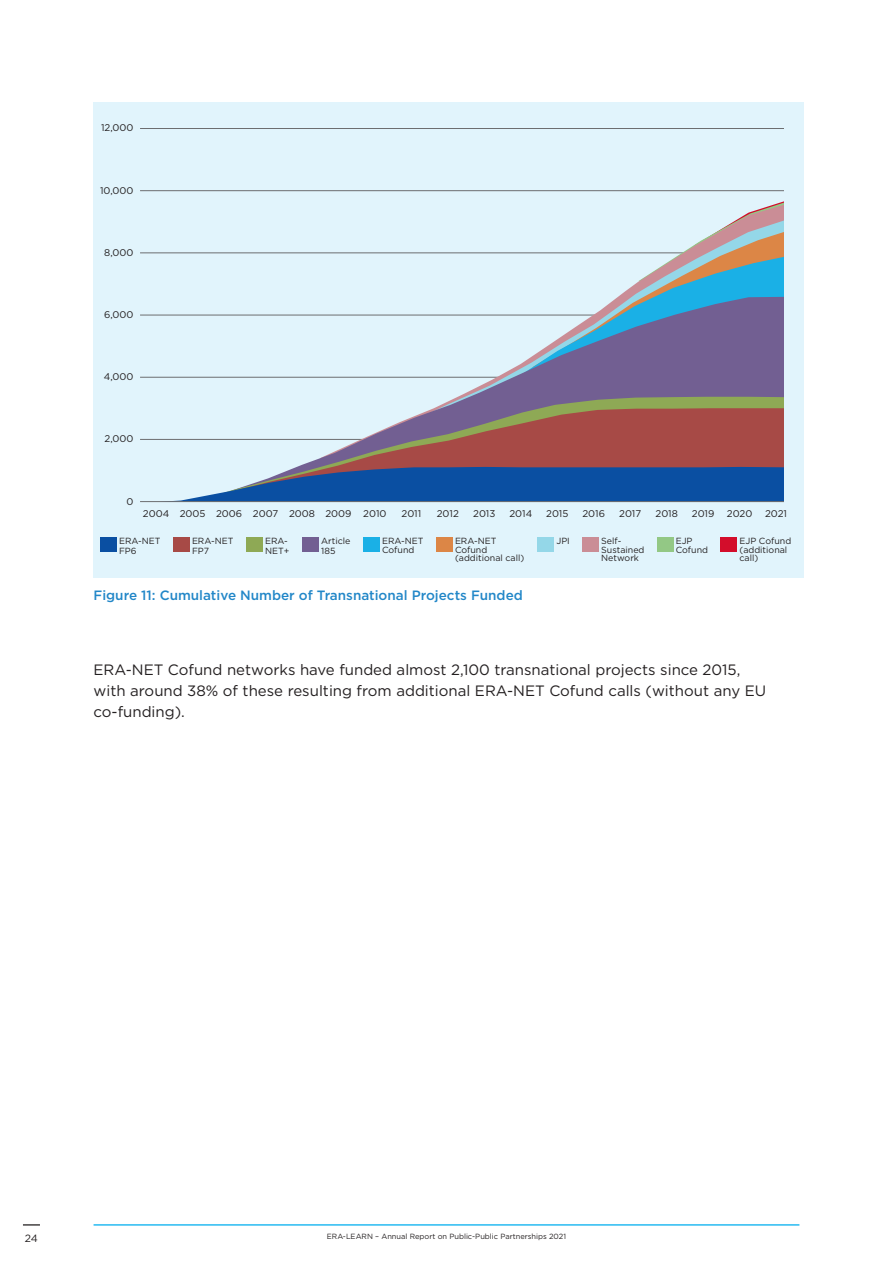
<style>
.page{position:relative;width:893px;height:1263px;background:#fff}
.page>*{position:absolute;margin:0;border:0;box-sizing:border-box;transform-origin:0 0}
.BODY_TEXT{font:15px/21px "Gotham";color:#231f20}
.ERA_Fig_Head{font:500 13.5px "Gotham";color:#2287c8}
.t1{font:10.5px "Gotham";color:#231f20}
.CHART_TEXT{font:9.75px "Gotham";color:#231f20}
.CHART_TEXT-2{font:8.85px/8.4px "Gotham";color:#231f20}
.t2{font:7.5px "Gotham";color:#231f20}
</style>
<div class="page">
<svg style="left:23px;top:1224px;width:17px;height:1px"></svg>
<hr style="left:94px;top:1224px;width:705px;height:1px;background:#00aeef">
<div style="left:94px;top:102px;width:710px;height:476px;background:#e1f4fc"></div>
<hr style="left:140px;top:128px;width:653px;height:1px;background:#6c6d70">
<hr style="left:140px;top:190px;width:653px;height:1px;background:#6c6d70">
<hr style="left:140px;top:252px;width:653px;height:1px;background:#6c6d70">
<hr style="left:140px;top:315px;width:653px;height:1px;background:#6c6d70">
<hr style="left:140px;top:377px;width:653px;height:1px;background:#6c6d70">
<hr style="left:140px;top:439px;width:653px;height:1px;background:#6c6d70">
<svg style="left:503px;top:201px;width:282px;height:96px"></svg>
<svg style="left:212px;top:297px;width:573px;height:100px"></svg>
<svg style="left:197px;top:397px;width:587px;height:42px"></svg>
<svg style="left:217px;top:408px;width:568px;height:59px;fill:#a74a46"></svg>
<svg style="left:174px;top:467px;width:610px;height:34px;background:#2a64a9"></svg>
<hr style="left:140px;top:501px;width:653px;height:1px;background:#6c6d70">
<div style="left:101px;top:537px;width:16px;height:15px;background:#0a4fa2"></div>
<div style="left:174px;top:537px;width:16px;height:15px;background:#a74a46"></div>
<div style="left:247px;top:537px;width:16px;height:15px;background:#8ea955"></div>
<div style="left:302px;top:537px;width:16px;height:15px;background:#725f92"></div>
<div style="left:538px;top:537px;width:16px;height:15px;background:#94d7e8"></div>
<div style="left:583px;top:537px;width:16px;height:15px;background:#ca8d96"></div>
<div style="left:657px;top:537px;width:16px;height:15px;background:#93c885"></div>
<div style="left:721px;top:537px;width:16px;height:15px;background:#d30d2b"></div>
<div style="left:364px;top:537px;width:16px;height:15px;background:#1ab0e6"></div>
<div style="left:436px;top:537px;width:16px;height:15px;background:#dc8646"></div>
<div style="left:785px;top:118px;width:17px;height:386px;background:#e1f4fc"></div>
<p class="CHART_TEXT" style="left:101px;top:122px;width:34px">12,000</p>
<p class="CHART_TEXT" style="left:100px;top:184px;width:35px">10,000</p>
<p class="CHART_TEXT" style="left:104px;top:246px;width:31px">8,000</p>
<p class="CHART_TEXT" style="left:104px;top:308px;width:31px">6,000</p>
<p class="CHART_TEXT" style="left:104px;top:370px;width:31px">4,000</p>
<p class="CHART_TEXT" style="left:105px;top:433px;width:30px">2,000</p>
<p class="CHART_TEXT" style="left:127px;top:495px;width:8px">0</p>
<p class="CHART_TEXT" style="left:143px;top:507px;width:28px">2004</p>
<p class="CHART_TEXT" style="left:180px;top:507px;width:27px">2005</p>
<p class="CHART_TEXT" style="left:216px;top:507px;width:28px">2006</p>
<p class="CHART_TEXT" style="left:253px;top:507px;width:27px">2007</p>
<p class="CHART_TEXT" style="left:289px;top:507px;width:27px">2008</p>
<p class="CHART_TEXT" style="left:325px;top:507px;width:28px">2009</p>
<p class="CHART_TEXT" style="left:363px;top:507px;width:25px">2010</p>
<p class="CHART_TEXT" style="left:401px;top:507px;width:21px">2011</p>
<p class="CHART_TEXT" style="left:437px;top:507px;width:24px">2012</p>
<p class="CHART_TEXT" style="left:473px;top:507px;width:24px">2013</p>
<p class="CHART_TEXT" style="left:509px;top:507px;width:24px">2014</p>
<p class="CHART_TEXT" style="left:546px;top:507px;width:24px">2015</p>
<p class="CHART_TEXT" style="left:582px;top:507px;width:24px">2016</p>
<p class="CHART_TEXT" style="left:619px;top:507px;width:24px">2017</p>
<p class="CHART_TEXT" style="left:655px;top:507px;width:24px">2018</p>
<p class="CHART_TEXT" style="left:692px;top:507px;width:24px">2019</p>
<p class="CHART_TEXT" style="left:727px;top:507px;width:27px">2020</p>
<p class="CHART_TEXT" style="left:765px;top:507px;width:24px">2021</p>
<p class="CHART_TEXT-2" style="left:119px;top:536px;width:43px;line-height:9.8px">ERA-NET<br>FP6</p>
<p class="CHART_TEXT-2" style="left:192px;top:536px;width:43px;line-height:9.8px">ERA-NET<br>FP7</p>
<p class="CHART_TEXT-2" style="left:265px;top:536px;width:26px;line-height:9.8px">ERA-<br>NET+</p>
<p class="CHART_TEXT-2" style="left:321px;top:536px;width:31px;line-height:9.8px">Article<br>185</p>
<p class="CHART_TEXT-2" style="left:556px;top:537px;width:15px">JPI</p>
<p class="CHART_TEXT-2" style="left:601px;top:537px;width:45px">Self-<br>Sustained<br>Network</p>
<p class="CHART_TEXT-2" style="left:676px;top:537px;width:34px">EJP<br>Cofund</p>
<p class="CHART_TEXT-2" style="left:739px;top:537px;width:53px">EJP Cofund (additional call)</p>
<p class="CHART_TEXT-2" style="left:382px;top:537px;width:43px">ERA-NET<br>Cofund</p>
<p class="CHART_TEXT-2" style="left:455px;top:537px;width:71px">ERA-NET<br>Cofund (additional call)</p>
<p class="ERA_Fig_Head" style="left:94px;top:587px;width:431px">Figure 11: Cumulative Number of Transnational Projects Funded</p>
<p class="BODY_TEXT" style="left:94px;top:659px;width:674px">ERA-NET Cofund networks have funded almost 2,100 transnational projects since 2015, with around 38% of these resulting from additional ERA-NET Cofund calls (without any EU co-funding).</p>
<p class="t1" style="left:25px;top:1231px;width:15px">24</p>
<p class="t2" style="left:327px;top:1232px;width:241px">ERA-LEARN – Annual Report on Public-Public Partnerships 2021</p>
</div>
